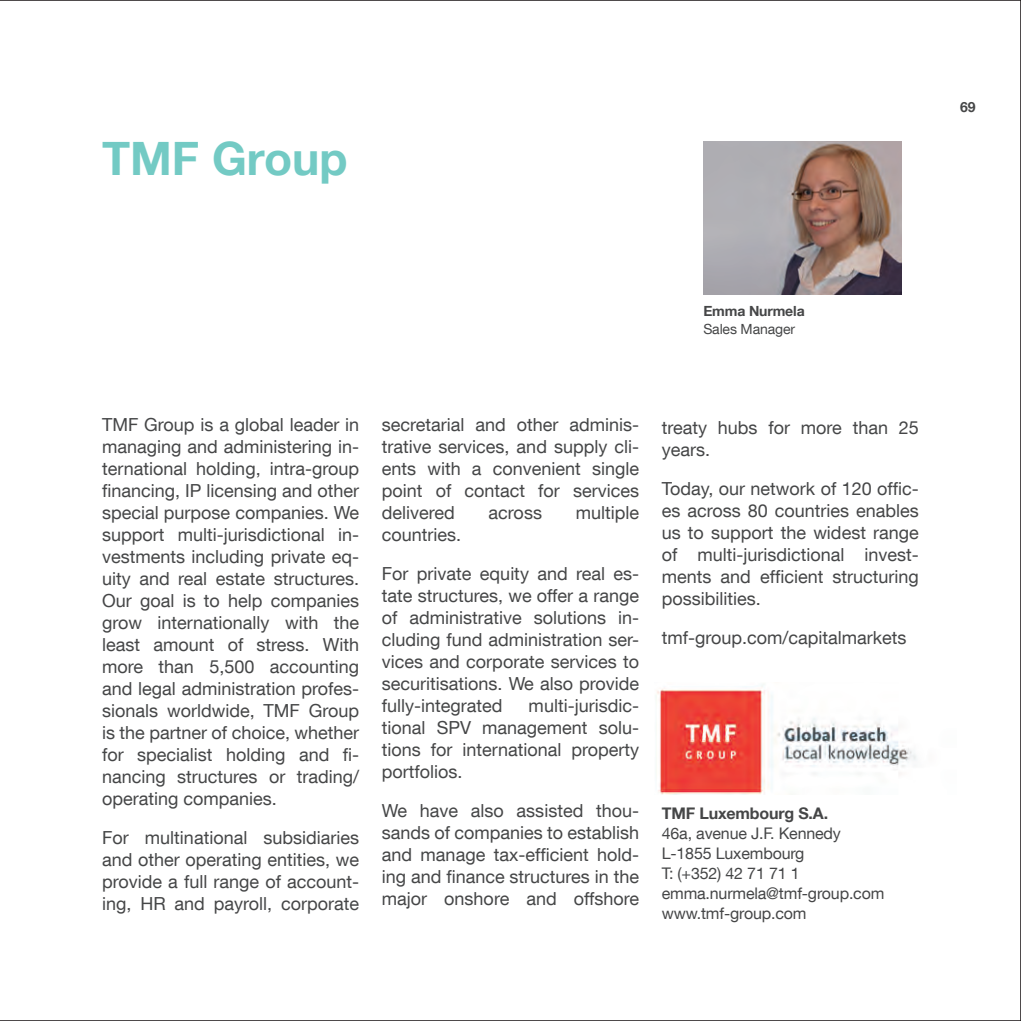
<style>
.page{position:relative;width:1021px;height:1021px;background:#fff}
.page>*{position:absolute;margin:0;border:0;box-sizing:border-box;transform-origin:0 0}
.t1{font:700 46px "Helvetica Neue LT Com";color:#73cac4}
.t2{font:18px/22px "Helvetica Neue LT Com";color:#454647;text-align:justify}
.t3{font:16px/20px "Helvetica Neue LT Com";letter-spacing:-.01em;color:#454647}
.t4{font:700 16px "Helvetica Neue LT Com";letter-spacing:-.01em;color:#454647}
.t5{font:700 14px "Helvetica Neue LT Com";letter-spacing:-.01em;color:#454647}
.t6{font:14px "Helvetica Neue LT Com";letter-spacing:-.01em;color:#454647}
</style>
<div class="page">
<img style="left:703px;top:142px;width:198px;height:153px">
<img style="left:657px;top:684px;width:260px;height:110px">
<h1 class="t1" style="left:102px;top:129px;width:247px">TMF Group</h1>
<p class="t5" style="left:960px;top:98px;width:17px">69</p>
<p class="t5" style="left:703px;top:302px;width:103px">Emma Nurmela</p>
<p class="t6" style="left:703px;top:321px;width:93px">Sales Manager</p>
<p class="t2" style="left:102px;top:413px;width:259px">TMF Group is a global leader in managing and administering in&shy;ternational holding, intra-group financing, IP licensing and other special purpose companies. We support multi-jurisdictional in&shy;vestments including private eq&shy;uity and real estate structures.<br>Our goal is to help companies grow internationally with the least amount of stress. With more than 5,500 accounting and legal administration profes&shy;sionals worldwide, TMF Group is the partner of choice, whether for specialist holding and fi&shy;nancing structures or trading/ operating companies.</p>
<p class="t2" style="left:102px;top:826px;width:259px">For multinational subsidiaries and other operating entities, we provide a full range of account&shy;ing, HR and payroll, corporate</p>
<p class="t2" style="left:382px;top:413px;width:259px">secretarial and other adminis&shy;trative services, and supply cli&shy;ents with a convenient single point of contact for services delivered</p>
<p class="t2" style="left:661px;top:416px;width:258px">treaty hubs for more than 25 years.</p>
<p class="t2" style="left:661px;top:477px;width:259px">Today, our network of 120 offic&shy;es across 80 countries enables us to support the widest range of multi-jurisdictional invest&shy;ments and efficient structuring possibilities.</p>
<p class="t2" style="left:661px;top:626px;width:246px">tmf-group.com/capitalmarkets</p>
<p class="t2" style="left:488px;top:501px;width:55px">across</p>
<p class="t2" style="left:575px;top:501px;width:65px">multiple</p>
<p class="t2" style="left:382px;top:515px;width:259px;line-height:39px">countries.<br>For private equity and real es-</p>
<p class="t2" style="left:382px;top:584px;width:259px">tate structures, we offer a range of administrative solutions in&shy;cluding fund administration ser&shy;vices and corporate services to securitisations. We also provide fully-integrated</p>
<p class="t2" style="left:382px;top:694px;width:259px;text-indent:147px">multi-jurisdic&shy;tional SPV management solu&shy;tions for international property portfolios.</p>
<p class="t2" style="left:382px;top:799px;width:259px">We have also assisted thou&shy;sands of companies to establish and manage tax-efficient hold&shy;ing and finance structures in the major onshore and offshore</p>
<p class="t4" style="left:661px;top:803px;width:168px">TMF Luxembourg S.A.</p>
<p class="t3" style="left:661px;top:822px;width:224px">46a, avenue J.F. Kennedy<br>L-1855 Luxembourg<br>T: (+352) 42 71 71 1 emma.nurmela@tmf-group.com www.tmf-group.com</p>
</div>
